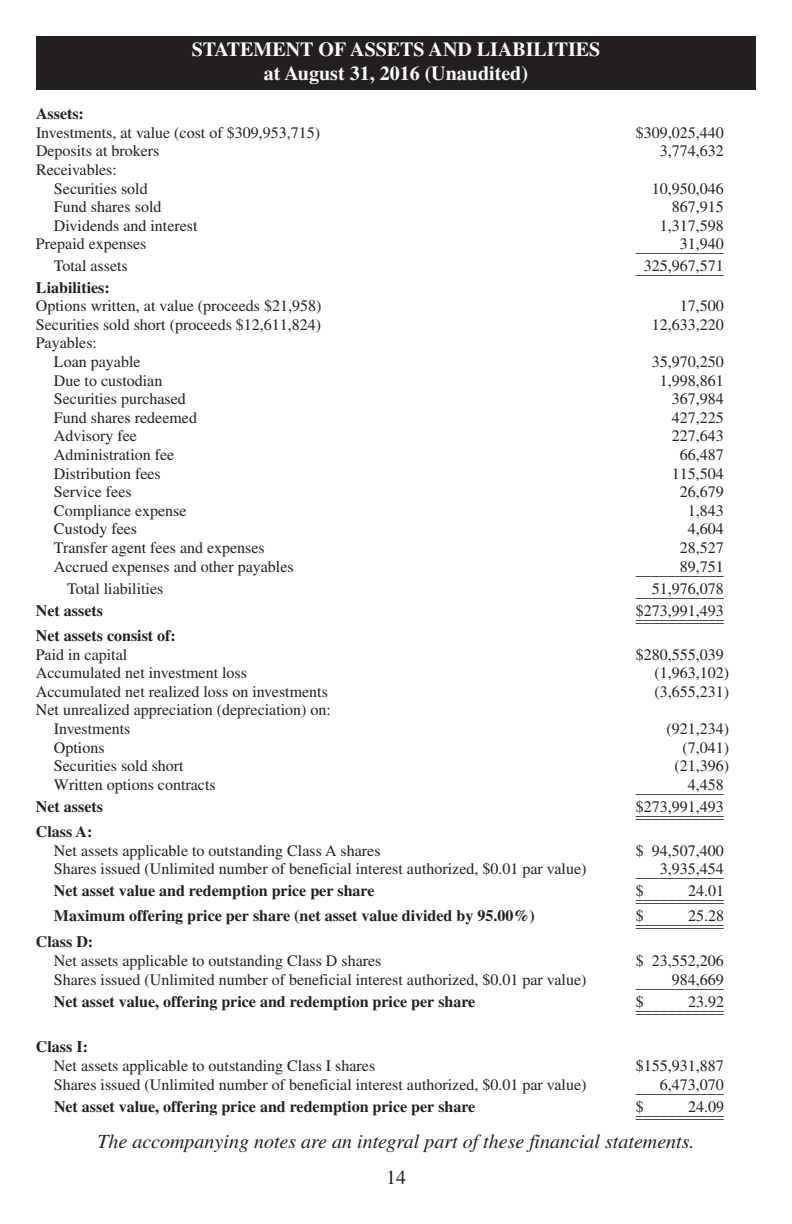
<style>
.page{position:relative;width:792px;height:1224px;background:#fff}
.page>*{position:absolute;margin:0;border:0;box-sizing:border-box;transform-origin:0 0}
.t1{font:italic 20px "Times";color:#231f20}
.t2{font:700 20px/24px "Times";color:#fff;text-align:center}
.t3{font:20px "Times";color:#231f20}
.t4{font:16px/18.6px "Times";color:#231f20}
.t5{font:700 16px "Times";color:#231f20}
</style>
<div class="page">
<div style="left:36px;top:36px;width:720px;height:54px;background:#231f20"></div>
<p class="t2" style="left:192px;top:39px;width:410px">STATEMENT OF ASSETS AND LIABILITIES at August 31, 2016 (Unaudited)</p>
<p class="t5" style="left:36px;top:108px;width:49px">Assets:</p>
<p class="t4" style="left:36px;top:125px;width:286px">Investments, at value (cost of $309,953,715)</p>
<p class="t4" style="left:636px;top:125px;width:89px">$309,025,440</p>
<p class="t4" style="left:36px;top:143px;width:125px">Deposits at brokers</p>
<p class="t4" style="left:660px;top:143px;width:65px">3,774,632</p>
<p class="t4" style="left:54px;top:162px;width:95px;text-indent:-18px">Receivables:<br>Securities sold</p>
<p class="t4" style="left:652px;top:181px;width:73px">10,950,046</p>
<p class="t4" style="left:54px;top:199px;width:109px">Fund shares sold</p>
<p class="t4" style="left:672px;top:199px;width:53px">867,915</p>
<p class="t4" style="left:54px;top:218px;width:145px">Dividends and interest</p>
<p class="t4" style="left:660px;top:218px;width:65px">1,317,598</p>
<p class="t4" style="left:36px;top:236px;width:112px">Prepaid expenses</p>
<p class="t4" style="left:636px;top:239px;width:89px">______3_1_,9_4_0_</p>
<p class="t4" style="left:54px;top:258px;width:75px">Total assets</p>
<p class="t4" style="left:636px;top:259px;width:89px">_3_2_5_,_9_6_7_,5_7_1_</p>
<p class="t5" style="left:36px;top:282px;width:75px">Liabilities:</p>
<p class="t4" style="left:36px;top:298px;width:287px">Options written, at value (proceeds $21,958)</p>
<p class="t4" style="left:680px;top:298px;width:45px">17,500</p>
<p class="t4" style="left:36px;top:317px;width:287px">Securities sold short (proceeds $12,611,824)</p>
<p class="t4" style="left:652px;top:317px;width:73px">12,633,220</p>
<p class="t4" style="left:54px;top:335px;width:88px;text-indent:-18px">Payables:<br>Loan payable</p>
<p class="t4" style="left:652px;top:354px;width:73px">35,970,250</p>
<p class="t4" style="left:54px;top:373px;width:110px">Due to custodian</p>
<p class="t4" style="left:660px;top:373px;width:65px">1,998,861</p>
<p class="t4" style="left:54px;top:391px;width:133px">Securities purchased</p>
<p class="t4" style="left:672px;top:391px;width:53px">367,984</p>
<p class="t4" style="left:54px;top:410px;width:145px">Fund shares redeemed</p>
<p class="t4" style="left:672px;top:410px;width:53px">427,225</p>
<p class="t4" style="left:54px;top:428px;width:85px">Advisory fee</p>
<p class="t4" style="left:672px;top:428px;width:53px">227,643</p>
<p class="t4" style="left:54px;top:447px;width:122px">Administration fee</p>
<p class="t4" style="left:680px;top:447px;width:45px">66,487</p>
<p class="t4" style="left:54px;top:466px;width:108px">Distribution fees</p>
<p class="t4" style="left:672px;top:466px;width:53px">115,504</p>
<p class="t4" style="left:54px;top:484px;width:79px">Service fees</p>
<p class="t4" style="left:680px;top:484px;width:45px">26,679</p>
<p class="t4" style="left:54px;top:503px;width:134px">Compliance expense</p>
<p class="t4" style="left:688px;top:503px;width:37px">1,843</p>
<p class="t4" style="left:54px;top:521px;width:85px">Custody fees</p>
<p class="t4" style="left:688px;top:521px;width:37px">4,604</p>
<p class="t4" style="left:54px;top:540px;width:212px">Transfer agent fees and expenses</p>
<p class="t4" style="left:680px;top:540px;width:45px">28,527</p>
<p class="t4" style="left:54px;top:559px;width:241px">Accrued expenses and other payables</p>
<p class="t4" style="left:636px;top:562px;width:89px">______8_9_,7_5_1_</p>
<p class="t4" style="left:67px;top:581px;width:98px">Total liabilities</p>
<p class="t4" style="left:636px;top:584px;width:89px">__5_1_,_9_7_6_,0_7_8_</p>
<p class="t5" style="left:36px;top:605px;width:69px">Net assets</p>
<p class="t4" style="left:636px;top:606px;width:89px">$__2__7__3__,__9__9__1__,4__9__3__</p>
<p class="t5" style="left:36px;top:630px;width:141px">Net assets consist of:</p>
<p class="t4" style="left:36px;top:647px;width:93px">Paid in capital</p>
<p class="t4" style="left:636px;top:647px;width:89px">$280,555,039</p>
<p class="t4" style="left:36px;top:665px;width:213px">Accumulated net investment loss</p>
<p class="t4" style="left:654px;top:665px;width:76px">(1,963,102)</p>
<p class="t4" style="left:36px;top:684px;width:293px">Accumulated net realized loss on investments</p>
<p class="t4" style="left:654px;top:684px;width:76px">(3,655,231)</p>
<p class="t4" style="left:54px;top:702px;width:279px;text-indent:-18px">Net unrealized appreciation (depreciation) on:<br>Investments</p>
<p class="t4" style="left:666px;top:721px;width:64px">(921,234)</p>
<p class="t4" style="left:54px;top:740px;width:52px">Options</p>
<p class="t4" style="left:682px;top:740px;width:48px">(7,041)</p>
<p class="t4" style="left:54px;top:758px;width:131px">Securities sold short</p>
<p class="t4" style="left:674px;top:758px;width:56px">(21,396)</p>
<p class="t4" style="left:54px;top:777px;width:163px">Written options contracts</p>
<p class="t4" style="left:636px;top:780px;width:89px">_______4_,4_5_8_</p>
<p class="t5" style="left:36px;top:801px;width:69px">Net assets</p>
<p class="t4" style="left:636px;top:802px;width:89px">$__2__7__3__,__9__9__1__,4__9__3__</p>
<p class="t5" style="left:36px;top:826px;width:58px">Class A:</p>
<p class="t4" style="left:54px;top:843px;width:328px">Net assets applicable to outstanding Class A shares</p>
<p class="t4" style="left:636px;top:843px;width:89px">$ 94,507,400</p>
<p class="t4" style="left:54px;top:861px;width:534px">Shares issued (Unlimited number of beneficial interest authorized, $0.01 par value)</p>
<p class="t4" style="left:636px;top:864px;width:89px">___3_,_9_3_5_,4_5_4_</p>
<p class="t5" style="left:54px;top:886px;width:322px">Net asset value and redemption price per share</p>
<p class="t4" style="left:636px;top:886px;width:90px">$_______2_4_._0_1</p>
<p class="t4" style="left:636px;top:889px;width:89px">___________</p>
<p class="t5" style="left:54px;top:911px;width:482px">Maximum offering price per share (net asset value divided by 95.00%)</p>
<p class="t4" style="left:636px;top:911px;width:90px">$_______2_5_._2_8</p>
<p class="t4" style="left:636px;top:914px;width:89px">___________</p>
<p class="t5" style="left:36px;top:936px;width:59px">Class D:</p>
<p class="t4" style="left:54px;top:953px;width:329px">Net assets applicable to outstanding Class D shares</p>
<p class="t4" style="left:636px;top:953px;width:89px">$ 23,552,206</p>
<p class="t4" style="left:54px;top:972px;width:534px">Shares issued (Unlimited number of beneficial interest authorized, $0.01 par value)</p>
<p class="t4" style="left:636px;top:975px;width:89px">_____9_8_4_,6_6_9_</p>
<p class="t5" style="left:54px;top:996px;width:423px">Net asset value, offering price and redemption price per share</p>
<p class="t4" style="left:636px;top:997px;width:90px">$_______2_3_._9_2</p>
<p class="t4" style="left:636px;top:1000px;width:89px">___________</p>
<p class="t5" style="left:36px;top:1041px;width:53px">Class I:</p>
<p class="t4" style="left:54px;top:1058px;width:323px">Net assets applicable to outstanding Class I shares</p>
<p class="t4" style="left:636px;top:1058px;width:89px">$155,931,887</p>
<p class="t4" style="left:54px;top:1077px;width:534px">Shares issued (Unlimited number of beneficial interest authorized, $0.01 par value)</p>
<p class="t4" style="left:636px;top:1080px;width:89px">___6_,_4_7_3_,0_7_0_</p>
<p class="t5" style="left:54px;top:1101px;width:423px">Net asset value, offering price and redemption price per share</p>
<p class="t4" style="left:636px;top:1102px;width:90px">$_______2_4_._0_9</p>
<p class="t4" style="left:636px;top:1105px;width:89px">___________</p>
<p class="t1" style="left:97px;top:1134px;width:599px">The accompanying notes are an integral part of these financial statements.</p>
<p class="t3" style="left:386px;top:1170px;width:21px">14</p>
</div>
